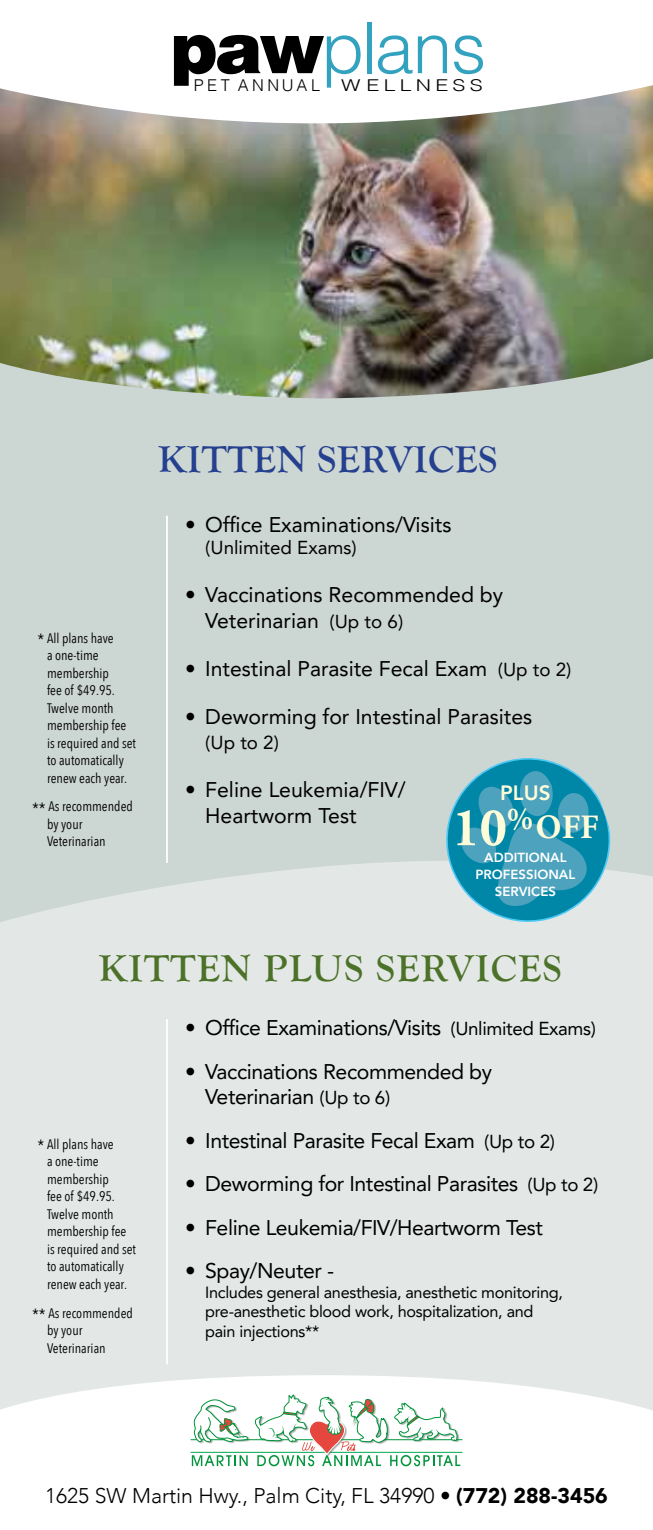
<style>
.page{position:relative;width:653px;height:1530px;background:#fff}
.page>*{position:absolute;margin:0;border:0;box-sizing:border-box;transform-origin:0 0}
.t1{font:300 71px "Helvetica";letter-spacing:-.03em;color:#33a2bf}
.t2{font:700 38.75px "Goudy Old Style T";letter-spacing:.04em;color:#4c7229}
.t3{font:700 38.75px "Goudy Old Style T";letter-spacing:.02em;color:#25408f}
.t4{font:700 34px "Adobe Garamond Pro";color:#fffcd9;scale:.96 1}
.t5{font:21.25px/25.5px "Avenir LT Pro";letter-spacing:-.02em;color:#000}
.t6{font:21.25px/25.5px "Avenir LT Pro";color:#000}
.t7{font:300 21.25px "Avenir";color:#000}
.t8{font:800 20.75px "Avenir LT Pro";color:#fffcd9}
.t9{font:18.75px "Avenir LT Pro";color:#000}
.t10{font:16.25px/19.5px "Avenir LT Pro";letter-spacing:-.02em;color:#000}
.t11{font:300 16.25px "Helvetica";letter-spacing:.22em;color:#000}
.t12{font:300 16.25px "Helvetica";letter-spacing:.2em;color:#000;scale:1.34 1}
.t13{font:13.75px/17.5px "Avenir Next Condensed";color:#000}
.t14{font:800 13.25px/17px "Avenir LT Pro";color:#fff;text-align:center}
.s1{font-family:"Helvetica LT Std";font-weight:900;color:#000}
.s2{font-size:16.25px}
.s3{font-size:18.75px}
.s4{font-size:54.75px}
.s5{font-weight:900}
</style>
<div class="page">
<div style="left:0;top:398px;width:652px;height:460px;background:#ccd6d2"></div>
<svg style="left:0;top:858px;width:652px;height:609px;background:#e4e9e7"></svg>
<hr style="left:166px;top:516px;width:2px;height:347px;background:#fff">
<hr style="left:166px;top:1019px;width:2px;height:345px;background:#fff">
<hr style="left:191px;top:1452px;width:271px;height:1px;background:#00a94f">
<hr style="left:191px;top:1439px;width:271px;height:1px;background:#00953b">
<svg style="left:192px;top:1394px;width:268px;height:72px"></svg>
<svg style="left:434px;top:747px;width:185px;height:186px;background:#69b1c2"></svg>
<img style="left:0;top:85px;width:652px;height:313px">
<h1 class="t1" style="left:171px;top:-12px;width:317px"><span class="s1">paw</span>plans</h1>
<p class="t11" style="left:194px;top:71px;width:128px">PET ANNUAL</p>
<p class="t12" style="left:341px;top:71px;width:107px">WELLNESS</p>
<p class="t13" style="left:47px;top:628px;width:90px;text-indent:-9px"><span class="s2">*</span> All plans have<br>a one-time membership<br>fee of $49.95.<br>Twelve month membership fee is required and set to automatically renew each year.</p>
<p class="t13" style="left:47px;top:797px;width:87px;text-indent:-15px"><span class="s2">**</span> As recommended by your<br>Veterinarian</p>
<h2 class="t3" style="left:158px;top:438px;width:341px">KITTEN SERVICES</h2>
<h3 class="t6" style="left:185px;top:511px;width:268px">• Office Examinations/Visits</h3>
<h3 class="t9" style="left:205px;top:536px;width:153px">(Unlimited Exams)</h3>
<h3 class="t6" style="left:205px;top:582px;width:299px;text-indent:-20px">• Vaccinations Recommended by<br>Veterinarian <span class="s3">(Up to 6)</span></h3>
<h3 class="t6" style="left:185px;top:655px;width:387px">• Intestinal Parasite Fecal Exam <span class="s3">(Up to 2)</span></h3>
<h3 class="t6" style="left:185px;top:703px;width:348px">• Deworming for Intestinal Parasites</h3>
<h3 class="t9" style="left:205px;top:731px;width:75px">(Up to 2)</h3>
<h3 class="t6" style="left:205px;top:777px;width:202px;text-indent:-20px">• Feline Leukemia/FIV/<br>Heartworm Test</h3>
<h3 class="t8" style="left:500px;top:780px;width:52px">PLUS</h3>
<h3 class="t4" style="left:452px;top:807px;width:153px"><span class="s4">10</span><sup>%</sup>OFF</h3>
<p class="t14" style="left:475px;top:849px;width:101px">ADDITIONAL<br>PROFESSIONAL<br>SERVICES</p>
<h2 class="t2" style="left:99px;top:947px;width:464px">KITTEN PLUS SERVICES</h2>
<h3 class="t5" style="left:185px;top:1015px;width:412px">• Office Examinations/Visits <span class="s3">(Unlimited Exams)</span></h3>
<h3 class="t5" style="left:205px;top:1058px;width:288px;text-indent:-20px">• Vaccinations Recommended by<br>Veterinarian <span class="s3">(Up to 6)</span></h3>
<h3 class="t5" style="left:185px;top:1127px;width:371px">• Intestinal Parasite Fecal Exam <span class="s3">(Up to 2)</span></h3>
<h3 class="t5" style="left:185px;top:1171px;width:414px">• Deworming for Intestinal Parasites <span class="s3">(Up to 2)</span></h3>
<h3 class="t5" style="left:185px;top:1214px;width:359px">• Feline Leukemia/FIV/Heartworm Test</h3>
<h3 class="t5" style="left:185px;top:1258px;width:150px">• Spay/Neuter -</h3>
<p class="t10" style="left:205px;top:1282px;width:359px">Includes general anesthesia, anesthetic monitoring, pre-anesthetic blood work, hospitalization, and pain injections**</p>
<p class="t13" style="left:47px;top:1135px;width:90px;text-indent:-9px"><span class="s2">*</span> All plans have<br>a one-time membership<br>fee of $49.95.<br>Twelve month membership fee is required and set to automatically renew each year.</p>
<p class="t13" style="left:47px;top:1303px;width:87px;text-indent:-15px"><span class="s2">**</span> As recommended by your<br>Veterinarian</p>
<h3 class="t7" style="left:45px;top:1483px;width:564px">1625 SW Martin Hwy., Palm City, FL 34990 • <span class="s5">(772) 288-3456</span></h3>
</div>
